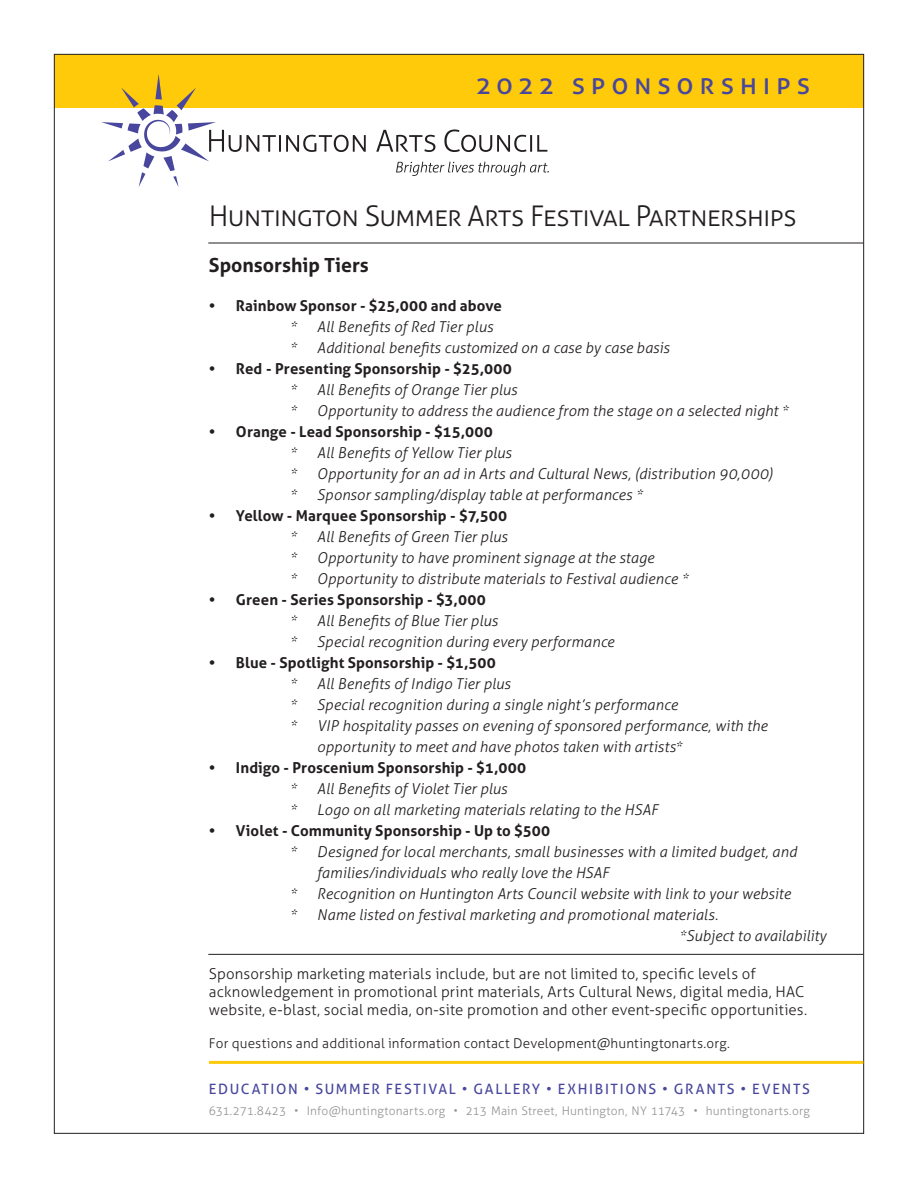
<style>
.page{position:relative;width:918px;height:1188px;background:#fff}
.page>*{position:absolute;margin:0;border:0;box-sizing:border-box;transform-origin:0 0}
.t1{font:300 28.5px "Aller";letter-spacing:-.03em;color:#231f20}
.t2{font:28.5px "Aller";color:#48479d}
.t3{font:700 19.5px "Aller";color:#231f20}
.t4{font:italic 300 15px/21px "Aller";letter-spacing:.005em;color:#231f20}
.t5{font:700 15px "Aller";letter-spacing:.01em;color:#231f20}
.t6{font:300 15px/18px "Aller";letter-spacing:.005em;color:#231f20}
.t7{font:14.25px "Aller";letter-spacing:.115em;color:#48479d}
.t8{font:300 13.5px "Aller";letter-spacing:.01em;color:#231f20}
.t9{font:300 12px "Aller";letter-spacing:.015em;color:#939598}
</style>
<div class="page">
<div style="left:54px;top:54px;width:810px;height:54px;background:#feca0a"></div>
<svg style="left:396px;top:162px;width:153px;height:14px"></svg>
<svg style="left:101px;top:74px;width:265px;height:113px"></svg>
<svg style="left:376px;top:130px;width:59px;height:22px"></svg>
<svg style="left:444px;top:130px;width:103px;height:22px"></svg>
<hr style="left:209px;top:1061px;width:654px;height:3px;background:#feca0a">
<hr style="left:208px;top:243px;width:655px;height:1px;background:#231f20">
<hr style="left:208px;top:954px;width:655px;height:1px;background:#231f20">
<p class="t2" style="left:476px;top:67px;width:335px">2022 sponsorships</p>
<p class="t1" style="left:209px;top:199px;width:589px">Huntington Summer Arts Festival Partnerships</p>
<p class="t3" style="left:209px;top:253px;width:161px">Sponsorship Tiers</p>
<p class="t5" style="left:209px;top:296px;width:294px">• Rainbow Sponsor - $25,000 and above</p>
<p class="t4" style="left:290px;top:316px;width:205px">* All Benefits of Red Tier plus</p>
<p class="t4" style="left:290px;top:337px;width:381px">* Additional benefits customized on a case by case basis</p>
<p class="t5" style="left:209px;top:359px;width:304px">• Red - Presenting Sponsorship - $25,000</p>
<p class="t4" style="left:290px;top:379px;width:229px">* All Benefits of Orange Tier plus</p>
<p class="t4" style="left:290px;top:400px;width:500px">* Opportunity to address the audience from the stage on a selected night *</p>
<p class="t5" style="left:209px;top:422px;width:285px">• Orange - Lead Sponsorship - $15,000</p>
<p class="t4" style="left:290px;top:442px;width:223px">* All Benefits of Yellow Tier plus</p>
<p class="t4" style="left:290px;top:463px;width:485px">* Opportunity for an ad in Arts and Cultural News, (distribution 90,000)</p>
<p class="t4" style="left:290px;top:484px;width:354px">* Sponsor sampling/display table at performances *</p>
<p class="t5" style="left:209px;top:506px;width:300px">• Yellow - Marquee Sponsorship - $7,500</p>
<p class="t4" style="left:290px;top:526px;width:219px">* All Benefits of Green Tier plus</p>
<p class="t4" style="left:290px;top:547px;width:366px">* Opportunity to have prominent signage at the stage</p>
<p class="t4" style="left:290px;top:568px;width:400px">* Opportunity to distribute materials to Festival audience *</p>
<p class="t5" style="left:209px;top:590px;width:278px">• Green - Series Sponsorship - $3,000</p>
<p class="t4" style="left:290px;top:610px;width:209px">* All Benefits of Blue Tier plus</p>
<p class="t4" style="left:290px;top:631px;width:326px">* Special recognition during every performance</p>
<p class="t5" style="left:209px;top:653px;width:288px">• Blue - Spotlight Sponsorship - $1,500</p>
<p class="t4" style="left:290px;top:673px;width:222px">* All Benefits of Indigo Tier plus</p>
<p class="t4" style="left:290px;top:694px;width:389px">* Special recognition during a single night’s performance</p>
<p class="t4" style="left:317px;top:715px;width:452px;text-indent:-27px">* VIP hospitality passes on evening of sponsored performance, with the opportunity to meet and have photos taken with artists*</p>
<p class="t5" style="left:209px;top:758px;width:319px">• Indigo - Proscenium Sponsorship - $1,000</p>
<p class="t4" style="left:290px;top:778px;width:219px">* All Benefits of Violet Tier plus</p>
<p class="t4" style="left:290px;top:799px;width:370px">* Logo on all marketing materials relating to the HSAF</p>
<p class="t5" style="left:209px;top:821px;width:343px">• Violet - Community Sponsorship - Up to $500</p>
<p class="t4" style="left:317px;top:841px;width:481px;text-indent:-27px">* Designed for local merchants, small businesses with a limited budget, and families/individuals who really love the HSAF</p>
<p class="t4" style="left:290px;top:883px;width:502px">* Recognition on Huntington Arts Council website with link to your website</p>
<p class="t4" style="left:290px;top:904px;width:430px">* Name listed on festival marketing and promotional materials.</p>
<p class="t4" style="left:679px;top:925px;width:148px">*Subject to availability</p>
<p class="t6" style="left:209px;top:965px;width:600px">Sponsorship marketing materials include, but are not limited to, specific levels of acknowledgement in promotional print materials, Arts Cultural News, digital media, HAC website, e-blast, social media, on-site promotion and other event-specific opportunities.</p>
<p class="t8" style="left:209px;top:1035px;width:522px">For questions and additional information contact Development@huntingtonarts.org.</p>
<p class="t7" style="left:209px;top:1080px;width:602px">EDUCATION • SUMMER FESTIVAL • GALLERY • EXHIBITIONS • GRANTS • EVENTS</p>
<p class="t9" style="left:209px;top:1103px;width:603px">631.271.8423 • Info@huntingtonarts.org • 213 Main Street, Huntington, NY 11743 • huntingtonarts.org</p>
</div>
